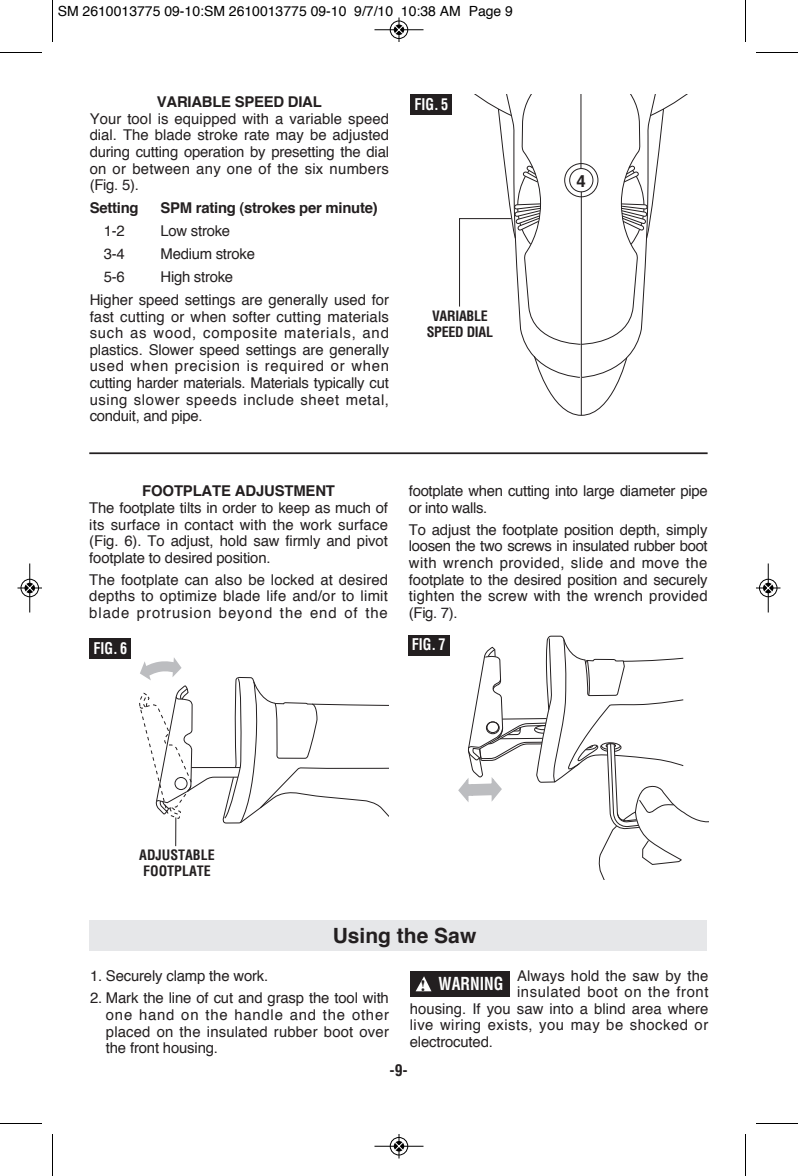
<style>
.page{position:relative;width:798px;height:1176px;background:#fff}
.page>*{position:absolute;margin:0;border:0;box-sizing:border-box;transform-origin:0 0}
.t1{font:700 21px "Helvetica";color:#231f20}
.t2{font:700 condensed 17.5px "Helvetica";color:#fff;scale:.9 1}
.t3{font:700 16.8px "Helvetica";color:#231f20}
.t4{font:700 condensed 15.75px "Helvetica";color:#fff;scale:.9 1}
.t5{font:700 condensed 15.75px "Helvetica";color:#231f20}
.t6{font:14.88px/16.6px "Helvetica";letter-spacing:.005em;color:#231f20;text-align:justify}
.t7{font:700 14.88px "Helvetica";letter-spacing:-.015em;color:#231f20}
.t8{font:14.88px/16.6px "Helvetica";letter-spacing:-.02em;color:#231f20}
.t9{font:14.88px "Helvetica";letter-spacing:.03em;color:#231f20}
.t10{font:14.88px "Helvetica";letter-spacing:.035em;color:#231f20}
.t11{font:14.88px "Helvetica";letter-spacing:-.015em;color:#231f20}
.t12{font:14px "Helvetica";color:#000}
.t13{font:700 condensed 14px/15.8px "Helvetica";color:#231f20}
.t14{font:700 condensed 14px/15.8px "Helvetica";letter-spacing:-.02em;color:#231f20;text-align:center}
.s1{font-family:"Times";font-stretch:normal;font-size:15.75px;color:#231f20}
</style>
<div class="page">
<svg style="left:458px;top:635px;width:251px;height:245px"></svg>
<div style="left:89px;top:921px;width:618px;height:30px;background:#e6e7e9"></div>
<div style="left:410px;top:971px;width:100px;height:26px;background:#231f20"></div>
<svg style="left:416px;top:976px;width:15px;height:15px"></svg>
<svg style="left:139px;top:658px;width:250px;height:189px"></svg>
<div style="left:89px;top:638px;width:42px;height:21px;background:#231f20"></div>
<div style="left:408px;top:635px;width:42px;height:21px;background:#231f20"></div>
<hr style="left:89px;top:452px;width:619px;height:2px;background:#231f20">
<svg style="left:459px;top:94px;width:229px;height:322px"></svg>
<div style="left:410px;top:94px;width:42px;height:21px;background:#231f20"></div>
<hr style="left:52px;top:0;width:1px;height:42px;background:#000">
<hr style="left:0;top:52px;width:42px;height:1px;background:#000">
<hr style="left:745px;top:0;width:1px;height:42px;background:#000">
<hr style="left:756px;top:52px;width:42px;height:1px;background:#000">
<hr style="left:52px;top:1134px;width:1px;height:42px;background:#000">
<hr style="left:0;top:1123px;width:42px;height:1px;background:#000">
<hr style="left:745px;top:1134px;width:1px;height:42px;background:#000">
<hr style="left:756px;top:1123px;width:42px;height:1px;background:#000">
<div style="left:390px;top:20px;width:18px;height:19px;border:1px solid #fff;border-radius:50%"></div>
<hr style="left:374px;top:29px;width:50px;height:1px;background:#000">
<div style="left:390px;top:21px;width:18px;height:18px;border:1px solid #000;border-radius:50%"></div>
<svg style="left:395px;top:18px;width:8px;height:24px"></svg>
<div style="left:390px;top:1137px;width:18px;height:19px;border:1px solid #fff;border-radius:50%"></div>
<hr style="left:374px;top:1146px;width:50px;height:1px;background:#000">
<div style="left:390px;top:1137px;width:18px;height:18px;border:1px solid #000;border-radius:50%"></div>
<svg style="left:395px;top:1134px;width:8px;height:24px"></svg>
<div style="left:20px;top:579px;width:19px;height:18px;border:1px solid #fff;border-radius:50%"></div>
<hr style="left:29px;top:564px;width:1px;height:48px;background:#000">
<div style="left:21px;top:579px;width:18px;height:18px;border:1px solid #000;border-radius:50%"></div>
<svg style="left:18px;top:584px;width:24px;height:8px"></svg>
<div style="left:759px;top:579px;width:19px;height:18px;border:1px solid #fff;border-radius:50%"></div>
<hr style="left:768px;top:564px;width:1px;height:48px;background:#000">
<div style="left:759px;top:579px;width:18px;height:18px;border:1px solid #000;border-radius:50%"></div>
<svg style="left:756px;top:584px;width:24px;height:8px"></svg>
<p class="t12" style="left:58px;top:5px;width:457px">SM 2610013775 09-10:SM 2610013775 09-10 9/7/10 10:38 AM Page 9</p>
<p class="t7" style="left:157px;top:96px;width:166px">VARIABLE SPEED DIAL</p>
<p class="t6" style="left:90px;top:111px;width:301px">Your tool is equipped with a variable speed dial. The blade stroke rate may be adjusted during cutting operation by presetting the dial on or between any one of the six numbers (Fig. 5).</p>
<p class="t7" style="left:90px;top:202px;width:50px">Setting</p>
<p class="t7" style="left:161px;top:202px;width:219px">SPM rating (strokes per minute)</p>
<p class="t6" style="left:104px;top:224px;width:22px">1-2</p>
<p class="t11" style="left:161px;top:225px;width:71px">Low stroke</p>
<p class="t6" style="left:104px;top:247px;width:22px">3-4</p>
<p class="t11" style="left:161px;top:248px;width:96px">Medium stroke</p>
<p class="t6" style="left:104px;top:270px;width:22px">5-6</p>
<p class="t6" style="left:90px;top:267px;width:301px;line-height:22.9px;text-indent:71px">High stroke<br>Higher speed settings are generally used for</p>
<p class="t6" style="left:90px;top:309px;width:301px">fast cutting or when softer cutting materials such as wood, composite materials, and plastics. Slower speed settings are generally used when precision is required or when cutting harder materials. Materials typically cut using slower speeds include sheet metal, conduit, and pipe.</p>
<p class="t4" style="left:414px;top:95px;width:39px">FIG. 5</p>
<p class="t14" style="left:427px;top:308px;width:68px">VARIABLE<br>SPEED DIAL</p>
<p class="t3" style="left:577px;top:174px;width:11px">4</p>
<p class="t7" style="left:142px;top:485px;width:194px">FOOTPLATE ADJUSTMENT</p>
<p class="t6" style="left:89px;top:501px;width:300px">The footplate tilts in order to keep as much of its surface in contact with the work surface (Fig. 6). To adjust, hold saw firmly and pivot footplate to desired position.</p>
<p class="t6" style="left:89px;top:572px;width:300px">The footplate can also be locked at desired depths to optimize blade life and/or to limit blade protrusion beyond the end of the</p>
<p class="t8" style="left:409px;top:484px;width:300px">footplate when cutting into large diameter pipe or into walls.</p>
<p class="t6" style="left:409px;top:522px;width:300px">To adjust the footplate position depth, simply loosen the two screws in insulated rubber boot with wrench provided, slide and move the footplate to the desired position and securely tighten the screw with the wrench provided (Fig. 7).</p>
<p class="t4" style="left:93px;top:639px;width:39px">FIG. 6</p>
<p class="t4" style="left:412px;top:635px;width:39px">FIG. 7</p>
<p class="t13" style="left:139px;top:847px;width:77px">ADJUSTABLE<br>FOOTPLATE</p>
<h1 class="t1" style="left:333px;top:927px;width:145px">Using the Saw</h1>
<p class="t2" style="left:421px;top:974px;width:93px"><span class="s1">!</span> WARNING</p>
<p class="t6" style="left:90px;top:968px;width:180px">1. Securely clamp the work.</p>
<p class="t6" style="left:106px;top:991px;width:285px;text-indent:-16px">2. Mark the line of cut and grasp the tool with one hand on the handle and the other placed on the insulated rubber boot over the front housing.</p>
<p class="t6" style="left:517px;top:968px;width:193px">Always hold the saw by the</p>
<p class="t10" style="left:517px;top:986px;width:193px">insulated boot on the front</p>
<p class="t6" style="left:410px;top:1001px;width:300px">housing. If you saw into a blind area where</p>
<p class="t9" style="left:410px;top:1019px;width:300px">live wiring exists, you may be shocked or</p>
<p class="t6" style="left:410px;top:1035px;width:85px">electrocuted.</p>
<p class="t5" style="left:389px;top:1061px;width:20px">-9-</p>
</div>
